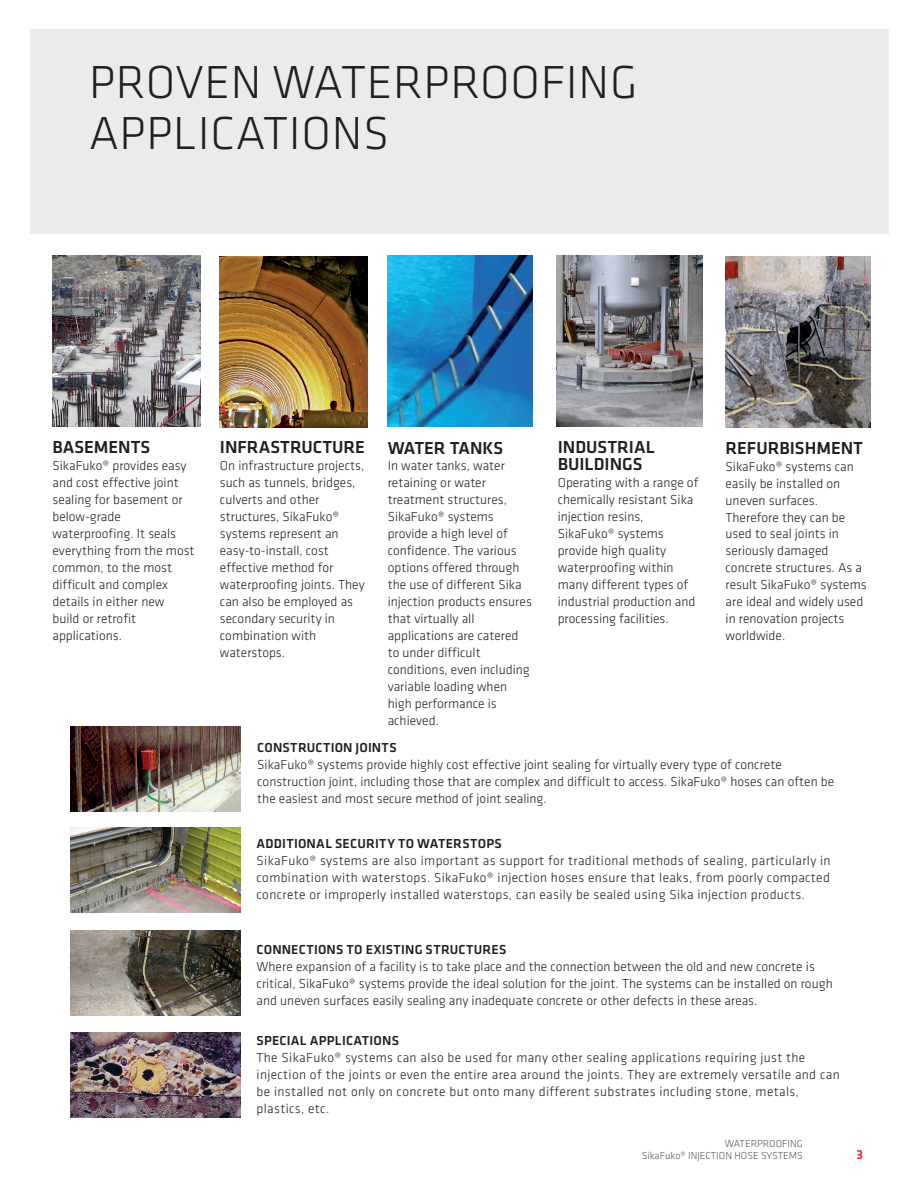
<style>
.page{position:relative;width:918px;height:1188px;background:#fff}
.page>*{position:absolute;margin:0;border:0;box-sizing:border-box;transform-origin:0 0}
.t1{font:300 48px/51px "Klavika";letter-spacing:.015em;color:#231f20}
.t2{font:500 18px/17px "Klavika";color:#231f20}
.t3{font:300 13.5px/17px "Klavika";color:#231f20}
.t4{font:300 13.5px/17px "Klavika";letter-spacing:.025em;color:#231f20}
.t5{font:500 13.5px "Klavika";letter-spacing:.015em;color:#231f20}
.t6{font:500 13.5px "Klavika";color:#ee1d23}
.t7{font:300 10.5px/12.6px "Klavika";color:#57585a;text-align:right}
</style>
<div class="page">
<div style="left:30px;top:30px;width:858px;height:204px;background:#e6e7e9"></div>
<img style="left:70px;top:1032px;width:170px;height:85px">
<img style="left:70px;top:827px;width:170px;height:85px">
<img style="left:70px;top:726px;width:170px;height:85px">
<img style="left:70px;top:930px;width:170px;height:85px">
<img style="left:726px;top:256px;width:145px;height:171px">
<img style="left:53px;top:255px;width:147px;height:172px">
<img style="left:220px;top:256px;width:148px;height:171px">
<img style="left:388px;top:255px;width:145px;height:172px">
<img style="left:557px;top:255px;width:145px;height:172px">
<h1 class="t1" style="left:89px;top:56px;width:550px">PROVEN WATERPROOFING<br>APPLICATIONS</h1>
<h2 class="t2" style="left:53px;top:439px;width:99px">BASEMENTS</h2>
<p class="t3" style="left:53px;top:457px;width:144px">SikaFuko® provides easy and cost effective joint sealing for basement or below-grade waterproofing. It seals everything from the most common, to the most difficult and complex details in either new build or retrofit applications.</p>
<h2 class="t2" style="left:220px;top:439px;width:147px">INFRASTRUCTURE</h2>
<p class="t3" style="left:220px;top:457px;width:146px">On infrastructure projects, such as tunnels, bridges, culverts and other structures, SikaFuko® systems represent an easy-to-install, cost effective method for waterproofing joints. They can also be employed as secondary security in combination with waterstops.</p>
<h2 class="t2" style="left:388px;top:439px;width:117px">WATER TANKS</h2>
<p class="t3" style="left:388px;top:457px;width:146px">In water tanks, water retaining or water treatment structures,<br>SikaFuko® systems provide a high level of confidence. The various options offered through the use of different Sika injection products ensures that virtually all applications are catered to under difficult conditions, even including variable loading when high performance is achieved.</p>
<h2 class="t2" style="left:558px;top:439px;width:99px">INDUSTRIAL<br>BUILDINGS</h2>
<p class="t3" style="left:558px;top:474px;width:142px">Operating with a range of chemically resistant Sika injection resins,<br>SikaFuko® systems provide high quality waterproofing within many different types of industrial production and processing facilities.</p>
<h2 class="t2" style="left:726px;top:439px;width:139px">REFURBISHMENT</h2>
<p class="t3" style="left:726px;top:458px;width:143px">SikaFuko® systems can easily be installed on uneven surfaces.<br>Therefore they can be used to seal joints in seriously damaged concrete structures. As a result SikaFuko® systems are ideal and widely used in renovation projects worldwide.</p>
<p class="t5" style="left:257px;top:739px;width:141px">CONSTRUCTION JOINTS</p>
<p class="t3" style="left:257px;top:756px;width:578px">SikaFuko® systems provide highly cost effective joint sealing for virtually every type of concrete construction joint, including those that are complex and difficult to access. SikaFuko® hoses can often be the easiest and most secure method of joint sealing.</p>
<p class="t5" style="left:257px;top:834px;width:247px">ADDITIONAL SECURITY TO WATERSTOPS</p>
<p class="t3" style="left:257px;top:852px;width:576px;text-align:justify">SikaFuko® systems are also important as support for traditional methods of sealing, particularly in combination with waterstops. SikaFuko® injection hoses ensure that leaks, from poorly compacted concrete or improperly installed waterstops, can easily be sealed using Sika injection products.</p>
<p class="t5" style="left:257px;top:940px;width:251px">CONNECTIONS TO EXISTING STRUCTURES</p>
<p class="t3" style="left:257px;top:958px;width:578px">Where expansion of a facility is to take place and the connection between the old and new concrete is critical, SikaFuko® systems provide the ideal solution for the joint. The systems can be installed on rough and uneven surfaces easily sealing any inadequate concrete or other defects in these areas.</p>
<p class="t5" style="left:257px;top:1032px;width:144px">SPECIAL APPLICATIONS</p>
<p class="t4" style="left:257px;top:1049px;width:585px">The SikaFuko® systems can also be used for many other sealing applications requiring just the injection of the joints or even the entire area around the joints. They are extremely versatile and can be installed not only on concrete but onto many different substrates including stone, metals, plastics, etc.</p>
<p class="t7" style="left:642px;top:1137px;width:163px">WATERPROOFING<br>SikaFuko® INJECTION HOSE SYSTEMS</p>
<p class="t6" style="left:857px;top:1146px;width:8px">3</p>
</div>
